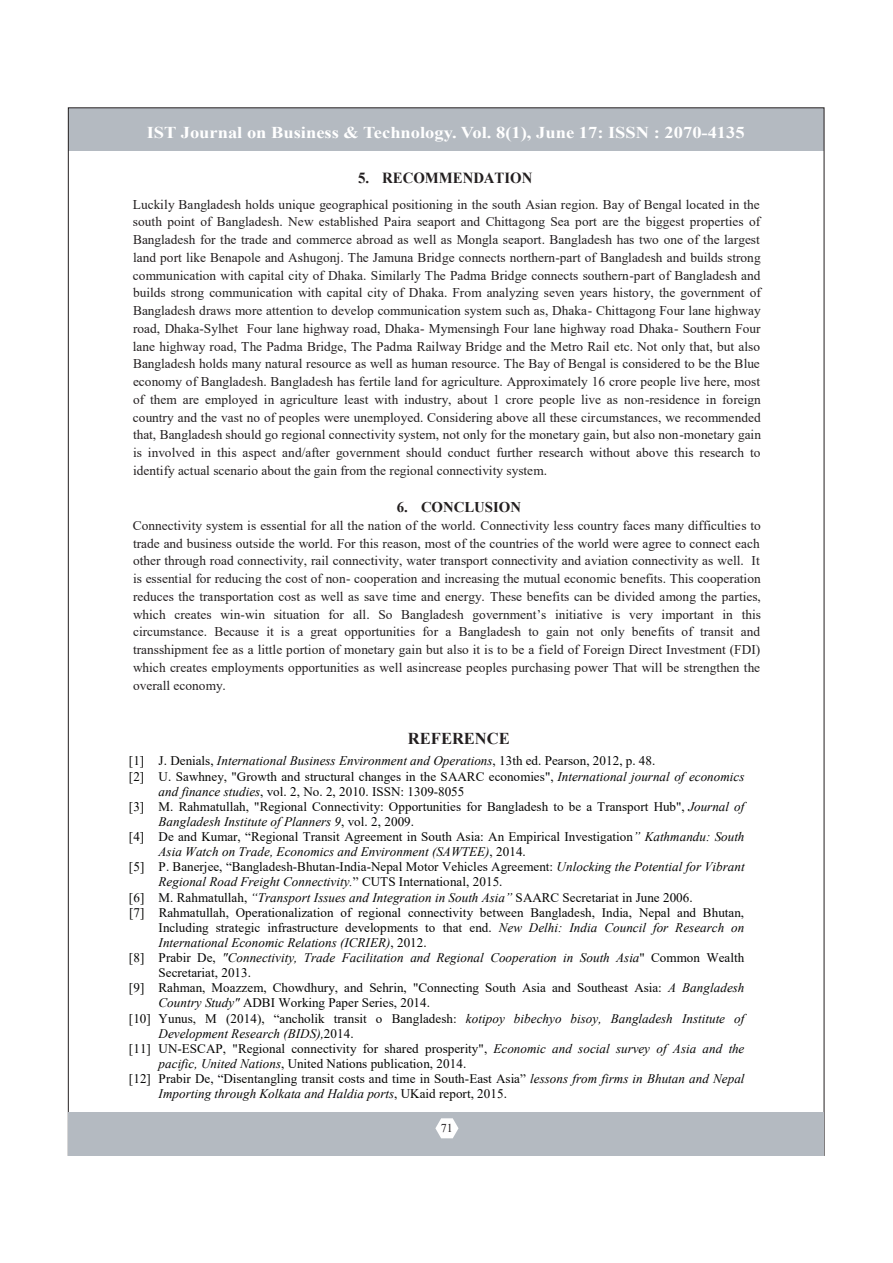
<style>
.page{position:relative;width:893px;height:1263px;background:#fff}
.page>*{position:absolute;margin:0;border:0;box-sizing:border-box;transform-origin:0 0}
.t1{font:700 16.5px "Times New Roman";color:#fff;scale:1.12 1}
.t2{font:700 16.5px "Times New Roman";letter-spacing:-.005em;color:#231f20}
.t3{font:700 15.3px "Times New Roman";letter-spacing:-.005em;color:#231f20;scale:.96 1}
.t4{font:700 14.85px "Times New Roman";letter-spacing:-.005em;color:#231f20}
.t5{font:13.35px/17.7px "Times New Roman";color:#231f20;text-align:justify}
.t6{font:13.05px "Times New Roman";color:#050504}
.t7{font:italic 13.05px "Times New Roman";color:#050504}
.t8{font:12px "Times New Roman";color:#231f20}
.s1{font-style:normal}
.s2{font-style:italic}
</style>
<div class="page">
<div style="left:68px;top:108px;width:756px;height:42px;background:#b4bac1"></div>
<div style="left:68px;top:1112px;width:756px;height:43px;background:#b4bac1"></div>
<svg style="left:435px;top:1118px;width:23px;height:20px"></svg>
<p class="t1" style="left:147px;top:121px;width:535px">IST Journal on Business &amp; Technology. Vol. 8(1), June 17: ISSN : 2070-4135</p>
<p class="t3" style="left:358px;top:167px;width:183px">5. RECOMMENDATION</p>
<p class="t5" style="left:133px;top:195px;width:630px">Luckily Bangladesh holds unique geographical positioning in the south Asian region. Bay of Bengal located in the south point of Bangladesh. New established Paira seaport and Chittagong Sea port are the biggest properties of Bangladesh for the trade and commerce abroad as well as Mongla seaport. Bangladesh has two one of the largest land port like Benapole and Ashugonj. The Jamuna Bridge connects northern-part of Bangladesh and builds strong communication with capital city of Dhaka. Similarly The Padma Bridge connects southern-part of Bangladesh and builds strong communication with capital city of Dhaka. From analyzing seven years history, the government of Bangladesh draws more attention to develop communication system such as, Dhaka- Chittagong Four lane highway road, Dhaka-Sylhet Four lane highway road, Dhaka- Mymensingh Four lane highway road Dhaka- Southern Four lane highway road, The Padma Bridge, The Padma Railway Bridge and the Metro Rail etc. Not only that, but also Bangladesh holds many natural resource as well as human resource. The Bay of Bengal is considered to be the Blue economy of Bangladesh. Bangladesh has fertile land for agriculture. Approximately 16 crore people live here, most of them are employed in agriculture least with industry, about 1 crore people live as non-residence in foreign country and the vast no of peoples were unemployed. Considering above all these circumstances, we recommended that, Bangladesh should go regional connectivity system, not only for the monetary gain, but also non-monetary gain is involved in this aspect and/after government should conduct further research without above this research to identify actual scenario about the gain from the regional connectivity system.</p>
<p class="t4" style="left:397px;top:496px;width:126px">6. CONCLUSION</p>
<p class="t5" style="left:133px;top:516px;width:630px">Connectivity system is essential for all the nation of the world. Connectivity less country faces many difficulties to trade and business outside the world. For this reason, most of the countries of the world were agree to connect each other through road connectivity, rail connectivity, water transport connectivity and aviation connectivity as well. It is essential for reducing the cost of non- cooperation and increasing the mutual economic benefits. This cooperation reduces the transportation cost as well as save time and energy. These benefits can be divided among the parties, which creates win-win situation for all. So Bangladesh government’s initiative is very important in this circumstance. Because it is a great opportunities for a Bangladesh to gain not only benefits of transit and transshipment fee as a little portion of monetary gain but also it is to be a field of Foreign Direct Investment (FDI) which creates employments opportunities as well asincrease peoples purchasing power That will be strengthen the overall economy.</p>
<p class="t2" style="left:408px;top:726px;width:103px">REFERENCE</p>
<p class="t7" style="left:129px;top:752px;width:528px"><span class="s1">[1] J. Denials,</span> International Business Environment and Operations<span class="s1">, 13th ed. Pearson, 2012, p. 48.</span></p>
<p class="t6" style="left:129px;top:767px;width:617px">[2] U. Sawhney, "Growth and structural changes in the SAARC economies", <span class="s2">International journal of economics</span></p>
<p class="t6" style="left:159px;top:782px;width:307px"><span class="s2">and finance studies</span>, vol. 2, No. 2, 2010. ISSN: 1309-8055</p>
<p class="t6" style="left:129px;top:797px;width:617px">[3] M. Rahmatullah, "Regional Connectivity: Opportunities for Bangladesh to be a Transport Hub", <span class="s2">Journal of</span></p>
<p class="t7" style="left:159px;top:812px;width:257px">Bangladesh Institute of Planners 9<span class="s1">, vol. 2, 2009.</span></p>
<p class="t6" style="left:129px;top:827px;width:617px">[4] De and Kumar, “Regional Transit Agreement in South Asia: An Empirical Investigation<span class="s2">” Kathmandu: South</span></p>
<p class="t7" style="left:159px;top:843px;width:369px">Asia Watch on Trade, Economics and Environment (SAWTEE)<span class="s1">, 2014.</span></p>
<p class="t6" style="left:129px;top:858px;width:617px">[5] P. Banerjee, “Bangladesh-Bhutan-India-Nepal Motor Vehicles Agreement: <span class="s2">Unlocking the Potential for Vibrant</span></p>
<p class="t7" style="left:159px;top:873px;width:345px">Regional Road Freight Connectivity.<span class="s1">” CUTS International, 2015.</span></p>
<p class="t6" style="left:129px;top:888px;width:565px">[6] M. Rahmatullah, <span class="s2">“Transport Issues and Integration in South Asia”</span> SAARC Secretariat in June 2006.</p>
<p class="t6" style="left:129px;top:903px;width:617px">[7] Rahmatullah, Operationalization of regional connectivity between Bangladesh, India, Nepal and Bhutan,</p>
<p class="t6" style="left:159px;top:918px;width:587px">Including strategic infrastructure developments to that end. <span class="s2">New Delhi: India Council for Research on</span></p>
<p class="t7" style="left:159px;top:933px;width:270px">International Economic Relations (ICRIER)<span class="s1">, 2012.</span></p>
<p class="t7" style="left:129px;top:949px;width:617px"><span class="s1">[8] Prabir De,</span> "Connectivity, Trade Facilitation and Regional Cooperation in South Asia<span class="s1">" Common Wealth</span></p>
<p class="t6" style="left:159px;top:963px;width:94px">Secretariat, 2013.</p>
<p class="t6" style="left:129px;top:979px;width:617px">[9] Rahman, Moazzem, Chowdhury, and Sehrin, "Connecting South Asia and Southeast Asia: <span class="s2">A Bangladesh</span></p>
<p class="t6" style="left:159px;top:994px;width:273px"><span class="s2">Country Study"</span> ADBI Working Paper Series, 2014.</p>
<p class="t6" style="left:129px;top:1009px;width:617px">[10] Yunus, M (2014), “ancholik transit o Bangladesh: <span class="s2">kotipoy bibechyo bisoy, Bangladesh Institute of</span></p>
<p class="t7" style="left:159px;top:1024px;width:197px">Development Research (BIDS),<span class="s1">2014.</span></p>
<p class="t6" style="left:129px;top:1039px;width:617px">[11] UN-ESCAP, "Regional connectivity for shared prosperity", <span class="s2">Economic and social survey of Asia and the</span></p>
<p class="t6" style="left:159px;top:1054px;width:309px"><span class="s2">pacific, United Nations</span>, United Nations publication, 2014.</p>
<p class="t6" style="left:129px;top:1069px;width:617px">[12] Prabir De, “Disentangling transit costs and time in South-East Asia” <span class="s2">lessons from firms in Bhutan and Nepal</span></p>
<p class="t7" style="left:159px;top:1085px;width:350px">Importing through Kolkata and Haldia ports<span class="s1">, UKaid report, 2015.</span></p>
<p class="t8" style="left:441px;top:1120px;width:14px">71</p>
</div>
